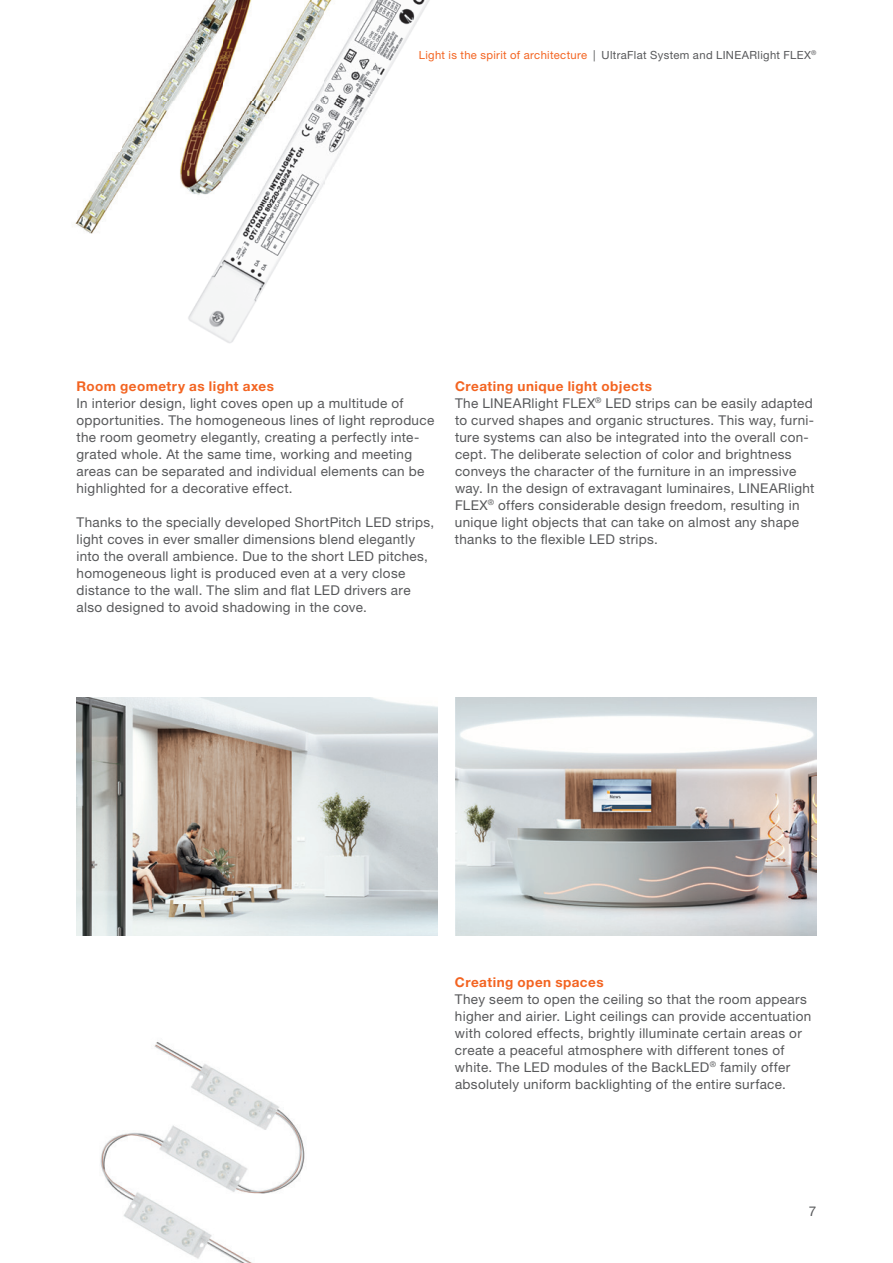
<style>
.page{position:relative;width:893px;height:1263px;background:#fff}
.page>*{position:absolute;margin:0;border:0;box-sizing:border-box;transform-origin:0 0}
.t1{font:13.5px/17px "Helvetica Neue LT Pro";letter-spacing:.025em;color:#57585a}
.t2{font:700 13.5px "Helvetica Neue LT Pro";letter-spacing:.03em;color:#f36421}
.t3{font:11.25px "Helvetica Neue LT Pro";letter-spacing:.03em;color:#57585a}
.s1{color:#f36421}
.s2{font-weight:700;color:#f36421}
</style>
<div class="page">
<img style="left:455px;top:697px;width:361px;height:238px">
<img style="left:77px;top:697px;width:361px;height:238px">
<img style="left:188px;top:0;width:242px;height:343px">
<img style="left:75px;top:0;width:300px;height:255px">
<img style="left:100px;top:1042px;width:205px;height:221px">
<p class="t3" style="left:419px;top:48px;width:399px"><span class="s1">Light is the spirit of architecture</span> | UltraFlat System and LINEARlight FLEX<sup>®</sup></p>
<p class="t2" style="left:77px;top:378px;width:199px">Room geometry as light axes</p>
<p class="t1" style="left:77px;top:395px;width:359px">In interior design, light coves open up a multitude of opportunities. The homogeneous lines of light reproduce the room geometry elegantly, creating a perfectly inte&shy;grated whole. At the same time, working and meeting areas can be separated and individual elements can be highlighted for a decorative effect.</p>
<p class="t1" style="left:77px;top:514px;width:359px">Thanks to the specially developed ShortPitch LED strips, light coves in ever smaller dimensions blend elegantly into the overall ambience. Due to the short LED pitches, homogeneous light is produced even at a very close distance to the wall. The slim and flat LED drivers are also designed to avoid shadowing in the cove.</p>
<p class="t1" style="left:455px;top:378px;width:361px"><span class="s2">Creating unique light objects<br></span>The LINEARlight FLEX<sup>®</sup> LED strips can be easily adapted to curved shapes and organic structures. This way, furni&shy;ture systems can also be integrated into the overall con&shy;cept. The deliberate selection of color and brightness conveys the character of the furniture in an impressive way. In the design of extravagant luminaires, LINEARlight FLEX<sup>®</sup> offers considerable design freedom, resulting in unique light objects that can take on almost any shape thanks to the flexible LED strips.</p>
<p class="t2" style="left:455px;top:973px;width:150px">Creating open spaces</p>
<p class="t1" style="left:455px;top:990px;width:358px">They seem to open the ceiling so that the room appears higher and airier. Light ceilings can provide accentuation with colored effects, brightly illuminate certain areas or create a peaceful atmosphere with different tones of white. The LED modules of the BackLED<sup>®</sup> family offer absolutely uniform backlighting of the entire surface.</p>
<p class="t1" style="left:809px;top:1203px;width:9px">7</p>
</div>
